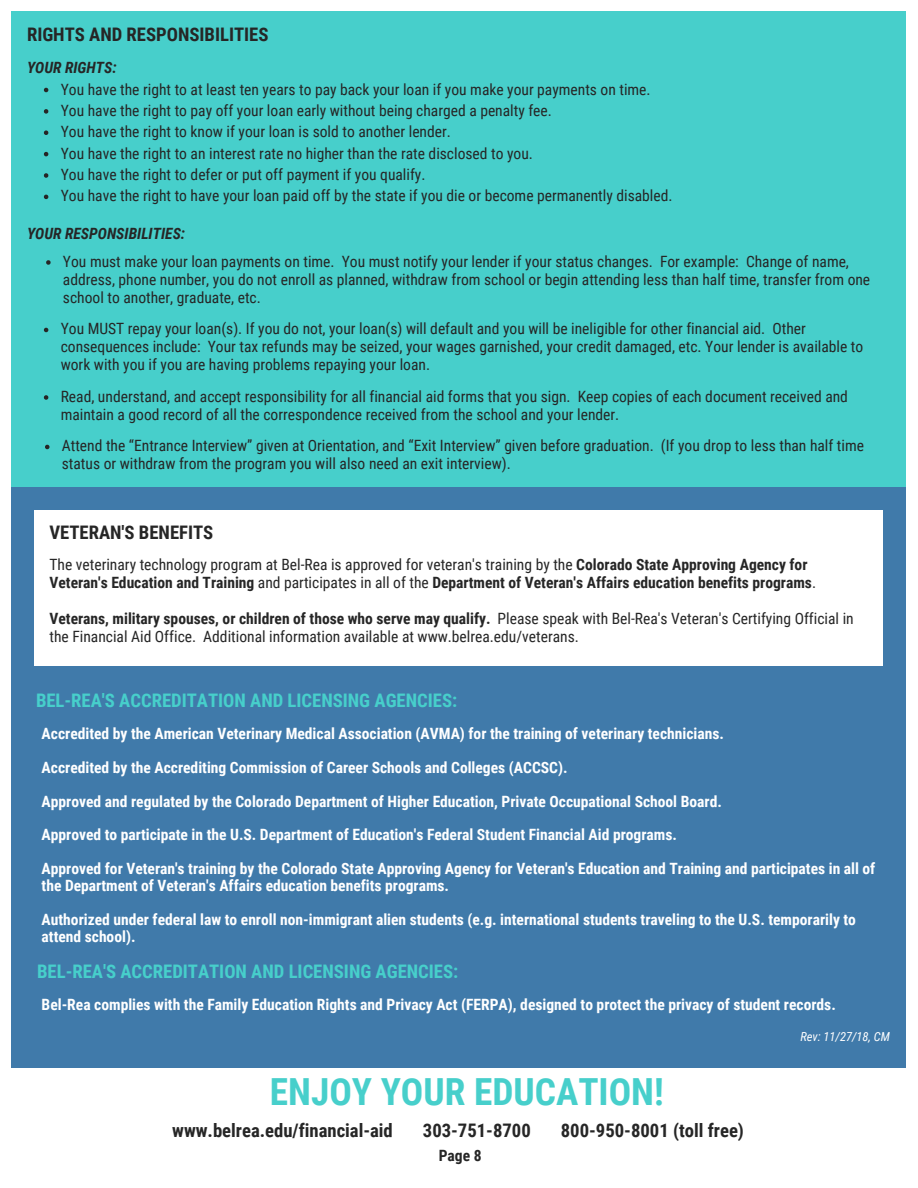
<style>
.page{position:relative;width:918px;height:1188px;background:#fff}
.page>*{position:absolute;margin:0;border:0;box-sizing:border-box;transform-origin:0 0}
.t1{font:700 37.35px "Roboto Condensed";color:#47cfcb}
.t2{font:700 18.75px "Roboto Condensed";color:#262626}
.t3{font:700 18.75px "Roboto Condensed";color:#47cfcb}
.t4{font:15.6px/18px "Roboto Condensed";color:#262626}
.t5{font:700 15.6px/33.8px "Roboto Condensed";color:#fff}
.t6{font:700 15.6px/18px "Roboto Condensed";color:#262626}
.t7{font:italic 700 15.6px "Roboto Condensed";color:#262626}
.t8{font:italic 12.45px "Roboto Condensed";color:#fff}
.s1{font-weight:400}
.s2{font-weight:700}
</style>
<div class="page">
<div style="left:11px;top:11px;width:895px;height:477px;background:#47cfcb"></div>
<svg style="left:44px;top:88px;width:4px;height:4px"></svg>
<svg style="left:44px;top:109px;width:4px;height:5px"></svg>
<svg style="left:44px;top:130px;width:4px;height:5px"></svg>
<svg style="left:44px;top:152px;width:4px;height:4px"></svg>
<svg style="left:44px;top:173px;width:4px;height:5px"></svg>
<svg style="left:44px;top:195px;width:4px;height:4px"></svg>
<svg style="left:46px;top:260px;width:5px;height:5px"></svg>
<svg style="left:44px;top:328px;width:4px;height:4px"></svg>
<svg style="left:44px;top:395px;width:4px;height:5px"></svg>
<svg style="left:45px;top:445px;width:5px;height:4px"></svg>
<div style="left:883px;top:666px;width:22px;height:22px;background:#407aaa"></div>
<div style="left:11px;top:508px;width:23px;height:160px;background:#407aaa"></div>
<div style="left:11px;top:666px;width:23px;height:22px;background:#407aaa"></div>
<div style="left:883px;top:508px;width:22px;height:160px;background:#407aaa"></div>
<div style="left:33px;top:666px;width:852px;height:22px;background:#407aaa"></div>
<div style="left:883px;top:487px;width:22px;height:23px;background:#407aaa"></div>
<div style="left:11px;top:487px;width:23px;height:23px;background:#407aaa"></div>
<div style="left:33px;top:487px;width:852px;height:23px;background:#407aaa"></div>
<div style="left:11px;top:677px;width:895px;height:391px;background:#407aaa"></div>
<p class="t2" style="left:27px;top:23px;width:243px">RIGHTS AND RESPONSIBILITIES</p>
<p class="t7" style="left:27px;top:58px;width:91px">YOUR RIGHTS:</p>
<p class="t4" style="left:61px;top:79px;width:613px;line-height:21.3px">You have the right to at least ten years to pay back your loan if you make your payments on time.<br>You have the right to pay off your loan early without being charged a penalty fee.<br>You have the right to know if your loan is sold to another lender.<br>You have the right to an interest rate no higher than the rate disclosed to you.<br>You have the right to defer or put off payment if you qualify.<br>You have the right to have your loan paid off by the state if you die or become permanently disabled.</p>
<p class="t7" style="left:27px;top:225px;width:160px">YOUR RESPONSIBILITIES:</p>
<p class="t4" style="left:63px;top:253px;width:809px">You must make your loan payments on time. You must notify your lender if your status changes. For example: Change of name, address, phone number, you do not enroll as planned, withdraw from school or begin attending less than half time, transfer from one school to another, graduate, etc.</p>
<p class="t4" style="left:61px;top:320px;width:804px">You MUST repay your loan(s). If you do not, your loan(s) will default and you will be ineligible for other financial aid. Other consequences include: Your tax refunds may be seized, your wages garnished, your credit damaged, etc. Your lender is available to work with you if you are having problems repaying your loan.</p>
<p class="t4" style="left:61px;top:388px;width:789px">Read, understand, and accept responsibility for all financial aid forms that you sign. Keep copies of each document received and maintain a good record of all the correspondence received from the school and your lender.</p>
<p class="t4" style="left:62px;top:437px;width:804px">Attend the “Entrance Interview” given at Orientation, and “Exit Interview” given before graduation. (If you drop to less than half time status or withdraw from the program you will also need an exit interview).</p>
<p class="t2" style="left:50px;top:522px;width:165px">VETERAN'S BENEFITS</p>
<p class="t6" style="left:50px;top:555px;width:768px"><span class="s1">The veterinary technology program at Bel-Rea is approved for veteran's training by the</span> Colorado State Approving Agency for<br>Veteran's Education and Training <span class="s1">and participates in all of the</span> Department of Veteran's Affairs education benefits programs<span class="s1">.</span></p>
<p class="t4" style="left:50px;top:609px;width:806px"><span class="s2">Veterans, military spouses, or children of those who serve may qualify.</span> Please speak with Bel-Rea's Veteran's Certifying Official in the Financial Aid Office. Additional information available at www.belrea.edu/veterans.</p>
<p class="t3" style="left:36px;top:689px;width:423px">BEL-REA'S ACCREDITATION AND LICENSING AGENCIES:</p>
<p class="t5" style="left:42px;top:717px;width:835px">Accredited by the American Veterinary Medical Association (AVMA) for the training of veterinary technicians.<br>Accredited by the Accrediting Commission of Career Schools and Colleges (ACCSC).<br>Approved and regulated by the Colorado Department of Higher Education, Private Occupational School Board.<br>Approved to participate in the U.S. Department of Education's Federal Student Financial Aid programs.<br>Approved for Veteran's training by the Colorado State Approving Agency for Veteran's Education and Training and participates in all of</p>
<p class="t5" style="left:42px;top:869px;width:816px">the Department of Veteran's Affairs education benefits programs.<br>Authorized under federal law to enroll non-immigrant alien students (e.g. international students traveling to the U.S. temporarily to</p>
<p class="t5" style="left:42px;top:920px;width:95px">attend school).</p>
<p class="t3" style="left:37px;top:961px;width:423px">BEL-REA'S ACCREDITATION AND LICENSING AGENCIES:</p>
<p class="t5" style="left:42px;top:987px;width:796px">Bel-Rea complies with the Family Education Rights and Privacy Act (FERPA), designed to protect the privacy of student records.</p>
<h1 class="t1" style="left:270px;top:1071px;width:395px">ENJOY YOUR EDUCATION!</h1>
<p class="t2" style="left:172px;top:1120px;width:222px">www.belrea.edu/financial-aid</p>
<p class="t2" style="left:423px;top:1120px;width:109px">303-751-8700</p>
<p class="t2" style="left:561px;top:1120px;width:185px">800-950-8001 (toll free)</p>
<p class="t6" style="left:439px;top:1147px;width:44px">Page 8</p>
<p class="t8" style="left:800px;top:1029px;width:91px">Rev: 11/27/18, CM</p>
</div>
